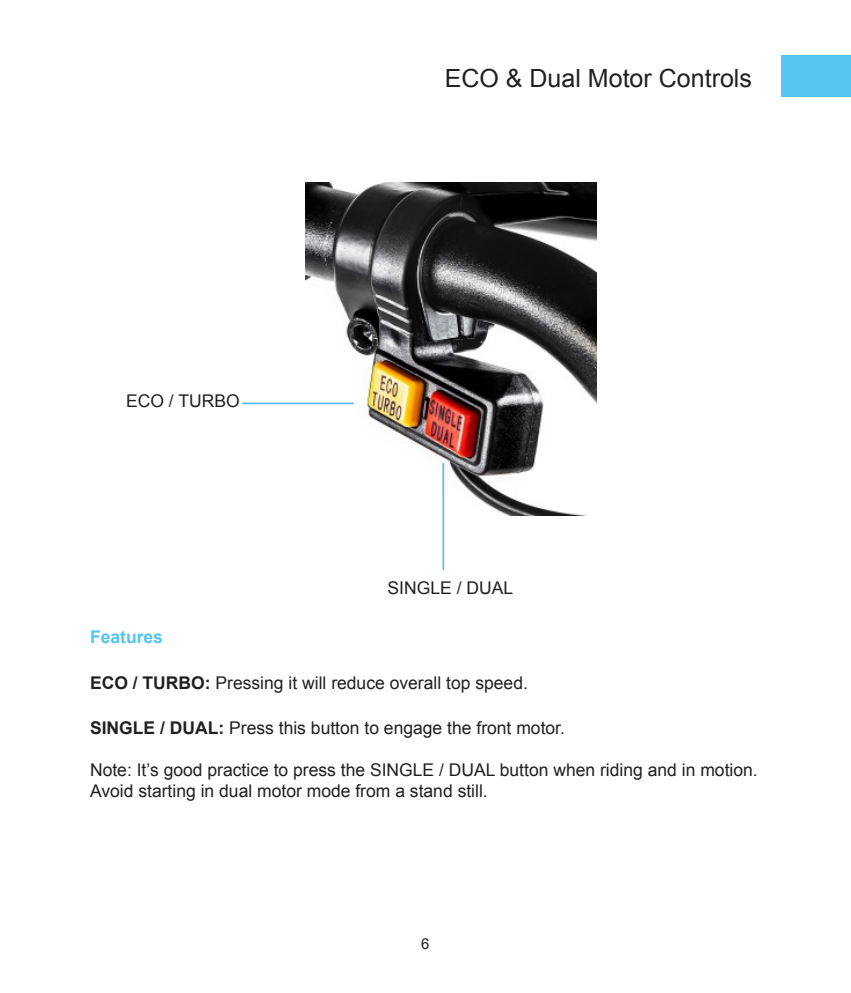
<style>
.page{position:relative;width:851px;height:993px;background:#fff}
.page>*{position:absolute;margin:0;border:0;box-sizing:border-box;transform-origin:0 0}
.t1{font:25px "Arial";color:#231f20}
.t2{font:17.5px/21px "Arial";color:#231f20}
.t3{font:700 17.5px "Arial";color:#54c4f0}
.t4{font:15px "Arial";color:#231f20}
.s1{font-weight:700}
</style>
<div class="page">
<div style="left:781px;top:55px;width:69px;height:42px;background:#54c5f1"></div>
<img style="left:305px;top:182px;width:291px;height:333px">
<hr style="left:242px;top:402px;width:111px;height:2px;background:#5ebeeb">
<hr style="left:442px;top:463px;width:2px;height:106px;background:#5ebeeb">
<p class="t2" style="left:126px;top:390px;width:115px">ECO / TURBO</p>
<h1 class="t1" style="left:444px;top:64px;width:309px">ECO &amp; Dual Motor Controls</h1>
<p class="t2" style="left:387px;top:577px;width:127px">SINGLE / DUAL</p>
<p class="t3" style="left:90px;top:627px;width:74px">Features</p>
<p class="t2" style="left:90px;top:671px;width:439px"><span class="s1">ECO / TURBO:</span> Pressing it will reduce overall top speed.</p>
<p class="t2" style="left:90px;top:716px;width:476px"><span class="s1">SINGLE / DUAL:</span> Press this button to engage the front motor.</p>
<p class="t2" style="left:90px;top:758px;width:669px">Note: It’s good practice to press the SINGLE / DUAL button when riding and in motion.<br>Avoid starting in dual motor mode from a stand still.</p>
<p class="t4" style="left:421px;top:935px;width:10px">6</p>
</div>
